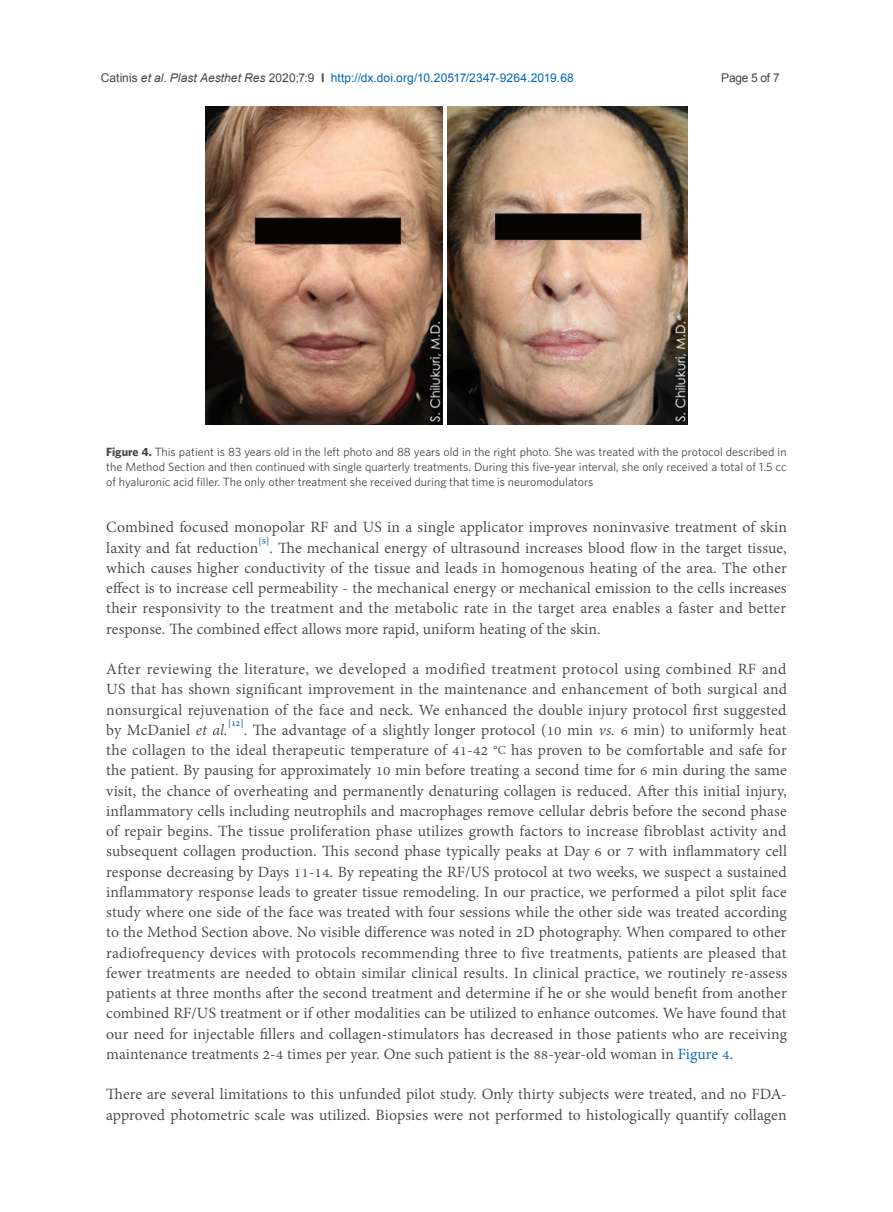
<style>
.page{position:relative;width:893px;height:1212px;background:#fff}
.page>*{position:absolute;margin:0;border:0;box-sizing:border-box;transform-origin:0 0}
.t1{font:19.2px/20.2px "Adobe Thai";letter-spacing:.005em;color:#484648;text-align:justify}
.t2{font:12px/15px "Whitney";color:#484648;text-align:justify}
.t3{font:12px "Arial";letter-spacing:.01em;color:#0166b3}
.t4{font:12px "Arial";letter-spacing:-.025em;color:#484648}
.s1{color:#484648}
.s2{font-style:italic;color:#484648}
.s3{font-weight:700;color:#484648}
.s4{font-weight:700}
.s5{font-style:italic}
.s6{font-size:15px}
.s7{color:#0166b3}
</style>
<div class="page">
<img style="left:206px;top:106px;width:481px;height:319px">
<hr style="left:443px;top:89px;width:3px;height:340px;background:#fff">
<div style="left:255px;top:218px;width:146px;height:26px;background:#060303"></div>
<div style="left:255px;top:218px;width:146px;height:26px;border:1px solid #231f20"></div>
<div style="left:496px;top:214px;width:145px;height:26px;background:#060303"></div>
<div style="left:495px;top:214px;width:146px;height:26px;border:1px solid #231f20"></div>
<p class="t3" style="left:101px;top:69px;width:474px"><span class="s1">Catinis</span> <span class="s2">et al</span><span class="s1">.</span> <span class="s2">Plast Aesthet Res</span> <span class="s1">2020;7:9</span> <span class="s3">I</span> http://dx.doi.org/10.20517/2347-9264.2019.68</p>
<p class="t4" style="left:721px;top:69px;width:60px">Page 5 of 7</p>
<p class="t2" style="left:106px;top:444px;width:682px"><span class="s4">Figure 4.</span> This patient is 83 years old in the left photo and 88 years old in the right photo. She was treated with the protocol described in the Method Section and then continued with single quarterly treatments. During this five-year interval, she only received a total of 1.5 cc of hyaluronic acid filler. The only other treatment she received during that time is neuromodulators</p>
<p class="t1" style="left:106px;top:515px;width:682px">Combined focused monopolar RF and US in a single applicator improves noninvasive treatment of skin laxity and fat reduction<sup>[5]</sup>. The mechanical energy of ultrasound increases blood flow in the target tissue, which causes higher conductivity of the tissue and leads in homogenous heating of the area. The other effect is to increase cell permeability - the mechanical energy or mechanical emission to the cells increases their responsivity to the treatment and the metabolic rate in the target area enables a faster and better response. The combined effect allows more rapid, uniform heating of the skin.</p>
<p class="t1" style="left:106px;top:657px;width:682px">After reviewing the literature, we developed a modified treatment protocol using combined RF and US that has shown significant improvement in the maintenance and enhancement of both surgical and nonsurgical rejuvenation of the face and neck. We enhanced the double injury protocol first suggested by McDaniel <span class="s5">et al.</span><sup>[12]</sup>. The advantage of a slightly longer protocol (10 min <span class="s5">vs.</span> 6 min) to uniformly heat the collagen to the ideal therapeutic temperature of 41-42 <span class="s6">°C</span> has proven to be comfortable and safe for the patient. By pausing for approximately 10 min before treating a second time for 6 min during the same visit, the chance of overheating and permanently denaturing collagen is reduced. After this initial injury, inflammatory cells including neutrophils and macrophages remove cellular debris before the second phase of repair begins. The tissue proliferation phase utilizes growth factors to increase fibroblast activity and subsequent collagen production. This second phase typically peaks at Day 6 or 7 with inflammatory cell response decreasing by Days 11-14. By repeating the RF/US protocol at two weeks, we suspect a sustained inflammatory response leads to greater tissue remodeling. In our practice, we performed a pilot split face study where one side of the face was treated with four sessions while the other side was treated according to the Method Section above. No visible difference was noted in 2D photography. When compared to other radiofrequency devices with protocols recommending three to five treatments, patients are pleased that fewer treatments are needed to obtain similar clinical results. In clinical practice, we routinely re-assess patients at three months after the second treatment and determine if he or she would benefit from another combined RF/US treatment or if other modalities can be utilized to enhance outcomes. We have found that our need for injectable fillers and collagen-stimulators has decreased in those patients who are receiving maintenance treatments 2-4 times per year. One such patient is the 88-year-old woman in <span class="s7">Figure 4</span>.</p>
<p class="t1" style="left:106px;top:1082px;width:682px">There are several limitations to this unfunded pilot study. Only thirty subjects were treated, and no FDA&shy;approved photometric scale was utilized. Biopsies were not performed to histologically quantify collagen</p>
</div>
